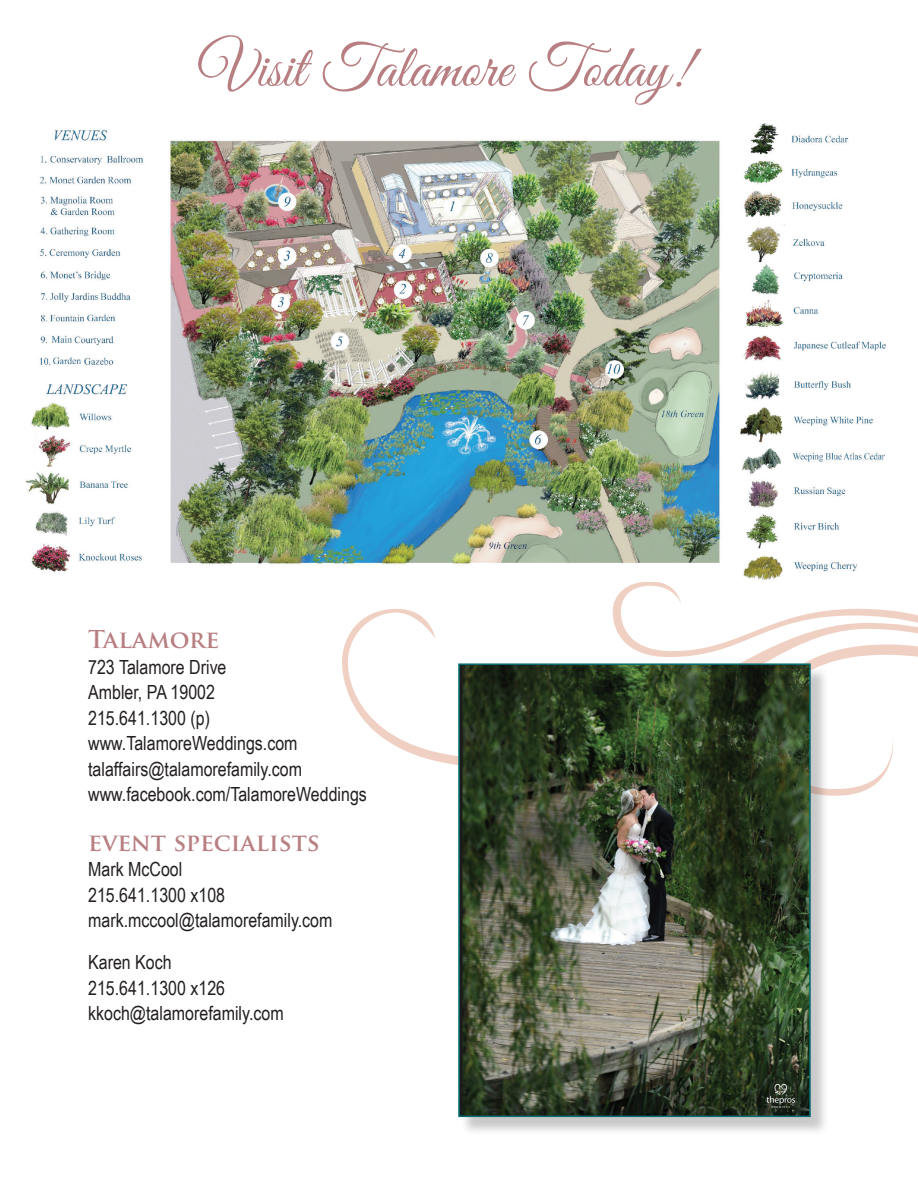
<style>
.page{position:relative;width:918px;height:1188px;background:#fff}
.page>*{position:absolute;margin:0;border:0;box-sizing:border-box;transform-origin:0 0}
.t1{font:60px "Great Vibes";color:#b87f82}
.t2{font:700 24px "Trajan Pro";color:#b87f82}
.t3{font:19.5px/25.5px "Arial Narrow";color:#231f20}
</style>
<div class="page">
<svg style="left:342px;top:582px;width:576px;height:214px"></svg>
<div style="left:460px;top:666px;width:369px;height:470px;background:#231f20;opacity:.24"></div>
<img style="left:461px;top:666px;width:347px;height:448px">
<div style="left:458px;top:663px;width:353px;height:454px;border:2px solid #066e73"></div>
<img style="left:25px;top:123px;width:861px;height:457px">
<h1 class="t1" style="left:199px;top:35px;width:493px">Visit Talamore Today!</h1>
<p class="t2" style="left:88px;top:624px;width:133px">Talamore</p>
<p class="t3" style="left:88px;top:653px;width:280px">723 Talamore Drive<br>Ambler, PA 19002<br>215.641.1300 (p) www.TalamoreWeddings.com talaffairs@talamorefamily.com www.facebook.com/TalamoreWeddings</p>
<p class="t2" style="left:88px;top:827px;width:233px">event specialists</p>
<p class="t3" style="left:88px;top:856px;width:246px">Mark McCool<br>215.641.1300 x108 mark.mccool@talamorefamily.com</p>
<p class="t3" style="left:88px;top:949px;width:197px">Karen Koch<br>215.641.1300 x126 kkoch@talamorefamily.com</p>
</div>
